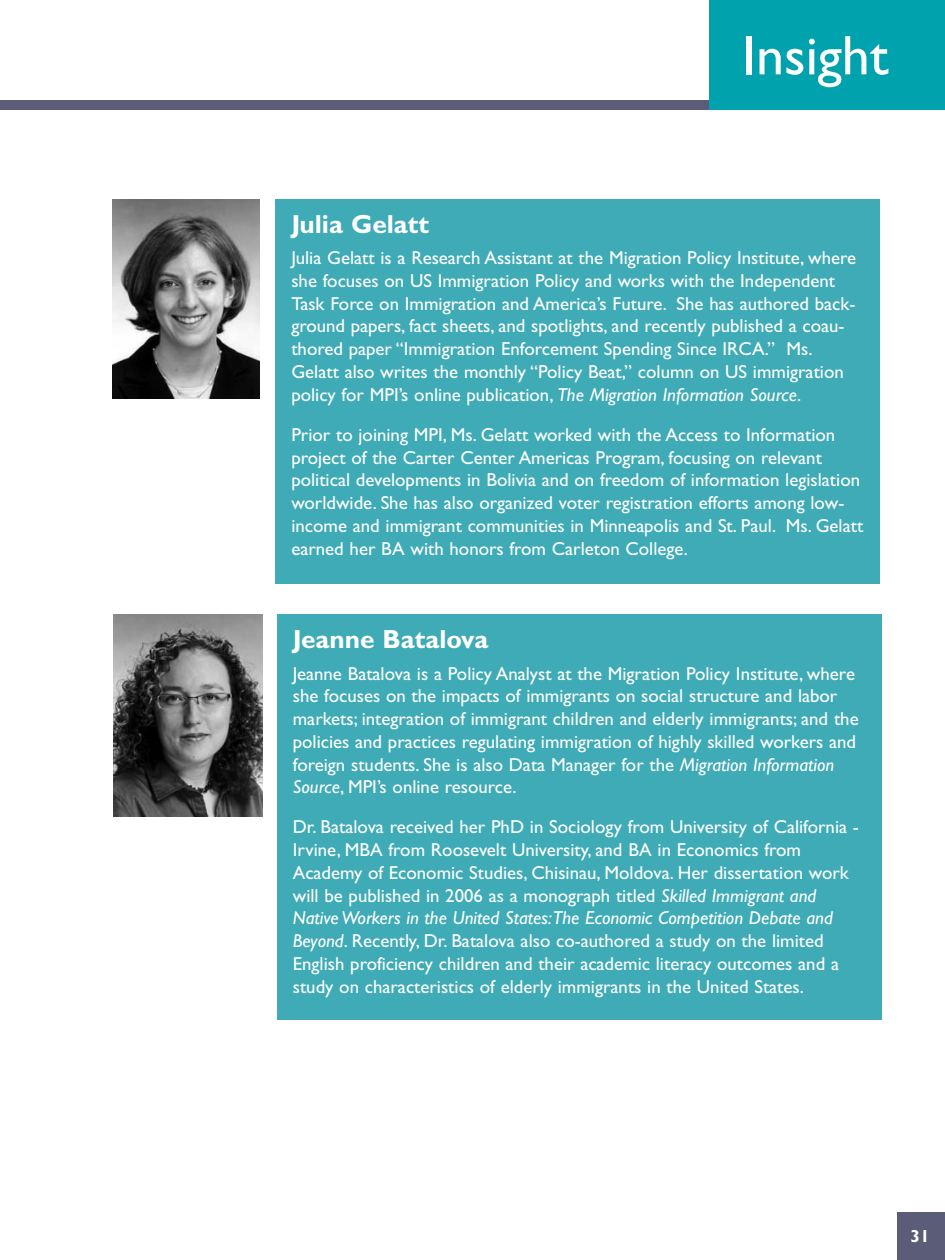
<style>
.page{position:relative;width:945px;height:1260px;background:#fff}
.page>*{position:absolute;margin:0;border:0;box-sizing:border-box;transform-origin:0 0}
.t1{font:56px "Gill Sans";color:#fff}
.t2{font:700 26.25px "Gill Sans";color:#fff}
.t3{font:18.9px/22.8px "Gill Sans";color:#fff}
.t4{font:700 17.5px "Gill Sans";color:#fff}
.s1{font-style:italic}
</style>
<div class="page">
<div style="left:0;top:100px;width:723px;height:9px;background:#5b5d78"></div>
<div style="left:898px;top:1213px;width:47px;height:47px;background:#5b5d78"></div>
<div style="left:710px;top:0;width:235px;height:109px;background:#00a2ae"></div>
<div style="left:276px;top:199px;width:604px;height:385px;background:#3eabb6"></div>
<div style="left:277px;top:615px;width:605px;height:405px;background:#3eabb6"></div>
<img style="left:113px;top:199px;width:147px;height:199px">
<img style="left:113px;top:614px;width:149px;height:203px">
<h1 class="t1" style="left:742px;top:36px;width:148px">Insight</h1>
<h2 class="t2" style="left:291px;top:215px;width:139px">Julia Gelatt</h2>
<p class="t3" style="left:291px;top:249px;width:566px">Julia Gelatt is a Research Assistant at the Migration Policy Institute, where she focuses on US Immigration Policy and works with the Independent Task Force on Immigration and America’s Future. She has authored back&shy;ground papers, fact sheets, and spotlights, and recently published a coau&shy;thored paper “Immigration Enforcement Spending Since IRCA.” Ms.<br>Gelatt also writes the monthly “Policy Beat,” column on US immigration policy for MPI’s online publication, <span class="s1">The Migration Information Source</span>.</p>
<p class="t3" style="left:291px;top:425px;width:573px">Prior to joining MPI, Ms. Gelatt worked with the Access to Information project of the Carter Center Americas Program, focusing on relevant political developments in Bolivia and on freedom of information legislation worldwide. She has also organized voter registration efforts among low&shy;income and immigrant communities in Minneapolis and St. Paul. Ms. Gelatt earned her BA with honors from Carleton College.</p>
<h2 class="t2" style="left:293px;top:630px;width:197px">Jeanne Batalova</h2>
<p class="t3" style="left:293px;top:664px;width:567px">Jeanne Batalova is a Policy Analyst at the Migration Policy Institute, where she focuses on the impacts of immigrants on social structure and labor markets; integration of immigrant children and elderly immigrants; and the policies and practices regulating immigration of highly skilled workers and foreign students. She is also Data Manager for the <span class="s1">Migration Information Source</span>, MPI’s online resource.</p>
<p class="t3" style="left:293px;top:818px;width:568px">Dr. Batalova received her PhD in Sociology from University of California - Irvine, MBA from Roosevelt University, and BA in Economics from Academy of Economic Studies, Chisinau, Moldova. Her dissertation work will be published in 2006 as a monograph titled <span class="s1">Skilled Immigrant and Native Workers in the United States:The Economic Competition Debate and Beyond</span>. Recently, Dr. Batalova also co-authored a study on the limited English proficiency children and their academic literacy outcomes and a study on characteristics of elderly immigrants in the United States.</p>
<p class="t4" style="left:911px;top:1230px;width:21px">31</p>
</div>
